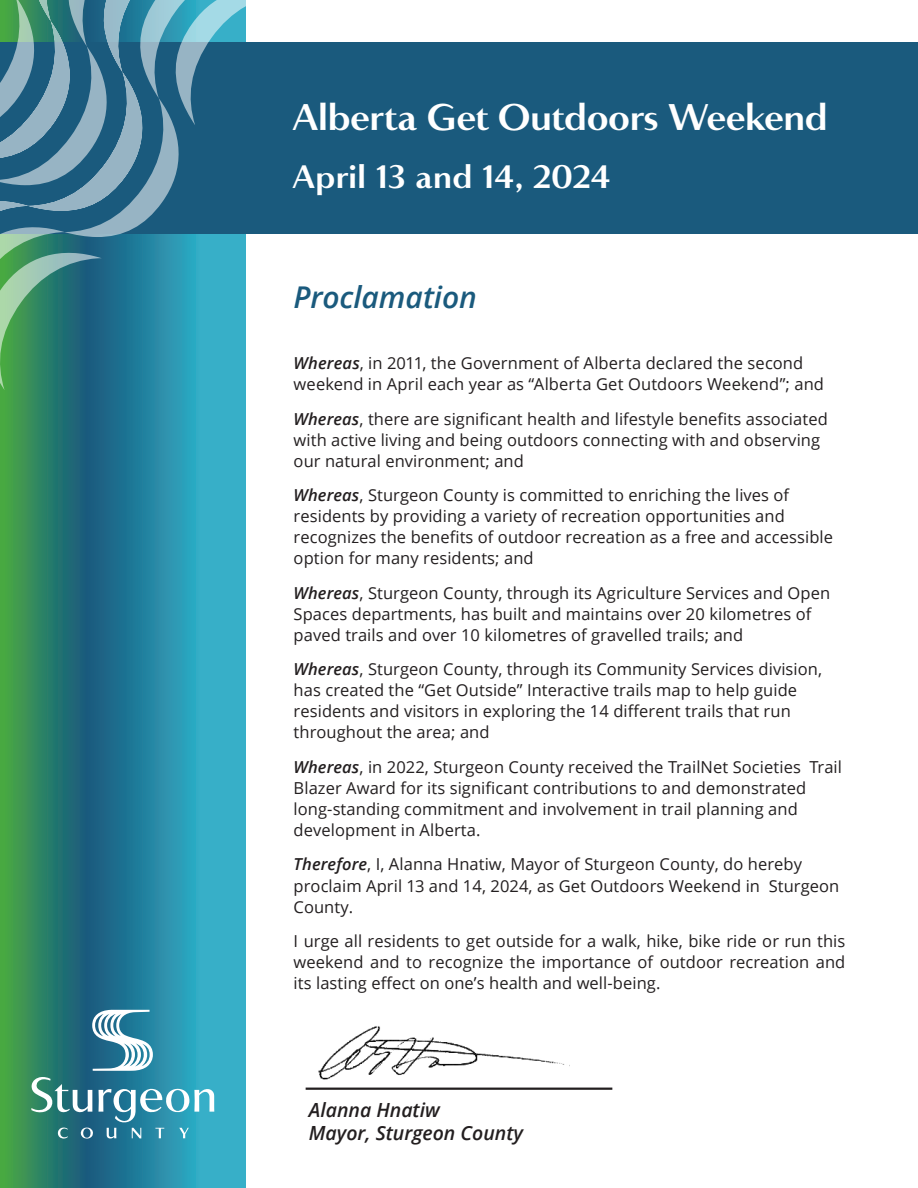
<style>
.page{position:relative;width:918px;height:1188px;background:#fff}
.page>*{position:absolute;margin:0;border:0;box-sizing:border-box;transform-origin:0 0}
.t1{font:700 36px "Accent Graphic";letter-spacing:-.015em;color:#fff}
.t2{font:700 31.5px "Accent Graphic";color:#fff}
.t3{font:italic 600 30px "Open Sans";letter-spacing:-.005em;color:#1a5a7d}
.t4{font:italic 600 19.5px/23.4px "Open Sans";color:#231f20}
.t5{font:16.5px/21px "Open Sans";letter-spacing:.005em;color:#231f20}
.s1{font-weight:600;font-style:italic}
</style>
<div class="page">
<svg style="left:0;top:0;width:246px;height:1188px"></svg>
<div style="left:0;top:43px;width:918px;height:191px;background:#1a5a7d"></div>
<hr style="left:306px;top:1088px;width:306px;height:2px;background:#231f20">
<svg style="left:0;top:1px;width:246px;height:467px"></svg>
<svg style="left:92px;top:1010px;width:61px;height:61px"></svg>
<svg style="left:58px;top:1127px;width:10px;height:12px"></svg>
<svg style="left:81px;top:1127px;width:12px;height:12px"></svg>
<svg style="left:31px;top:1077px;width:61px;height:36px"></svg>
<svg style="left:99px;top:1088px;width:115px;height:51px"></svg>
<img style="left:318px;top:1026px;width:247px;height:54px">
<h1 class="t1" style="left:292px;top:103px;width:538px">Alberta Get Outdoors Weekend</h1>
<h2 class="t2" style="left:292px;top:165px;width:320px">April 13 and 14, 2024</h2>
<h3 class="t3" style="left:294px;top:285px;width:185px">Proclamation</h3>
<p class="t5" style="left:294px;top:355px;width:532px"><span class="s1">Whereas</span>, in 2011, the Government of Alberta declared the second weekend in April each year as “Alberta Get Outdoors Weekend”; and</p>
<p class="t5" style="left:294px;top:408px;width:536px"><span class="s1">Whereas</span>, there are significant health and lifestyle benefits associated with active living and being outdoors connecting with and observing our natural environment; and</p>
<p class="t5" style="left:294px;top:487px;width:541px"><span class="s1">Whereas</span>, Sturgeon County is committed to enriching the lives of residents by providing a variety of recreation opportunities and recognizes the benefits of outdoor recreation as a free and accessible option for many residents; and</p>
<p class="t5" style="left:294px;top:584px;width:538px"><span class="s1">Whereas</span>, Sturgeon County, through its Agriculture Services and Open<br>Spaces departments, has built and maintains over 20 kilometres of paved trails and over 10 kilometres of gravelled trails; and</p>
<p class="t5" style="left:294px;top:661px;width:530px"><span class="s1">Whereas</span>, Sturgeon County, through its Community Services division, has created the “Get Outside” Interactive trails map to help guide residents and visitors in exploring the 14 different trails that run throughout the area; and</p>
<p class="t5" style="left:294px;top:758px;width:550px"><span class="s1">Whereas</span>, in 2022, Sturgeon County received the TrailNet Societies Trail Blazer Award for its significant contributions to and demonstrated long-standing commitment and involvement in trail planning and development in Alberta.</p>
<p class="t5" style="left:294px;top:856px;width:547px"><span class="s1">Therefore</span>, I, Alanna Hnatiw, Mayor of Sturgeon County, do hereby proclaim April 13 and 14, 2024, as Get Outdoors Weekend in Sturgeon<br>County.</p>
<p class="t5" style="left:294px;top:932px;width:553px;text-align:justify">I urge all residents to get outside for a walk, hike, bike ride or run this weekend and to recognize the importance of outdoor recreation and its lasting effect on one’s health and well-being.</p>
<p class="t4" style="left:309px;top:1100px;width:216px">Alanna Hnatiw<br>Mayor, Sturgeon County</p>
</div>
